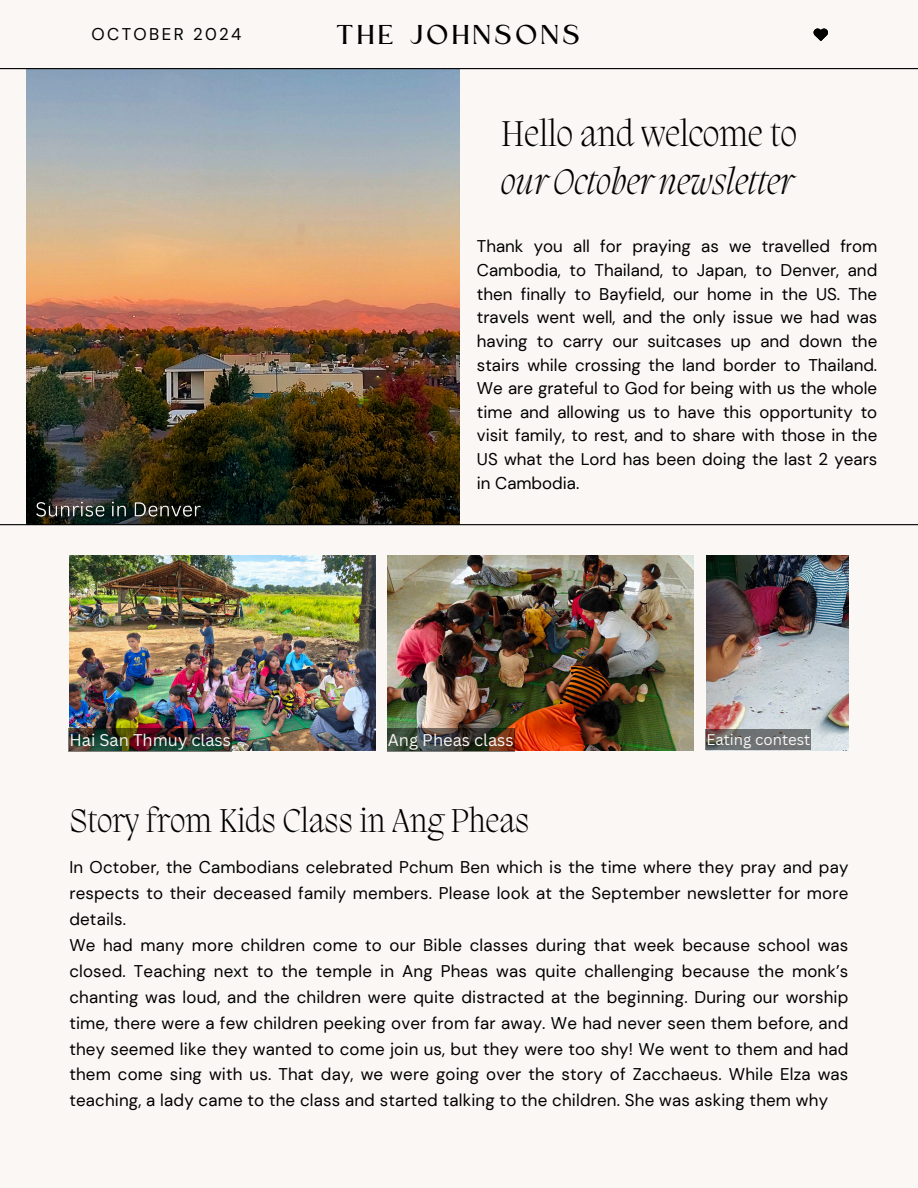
<style>
.page{position:relative;width:918px;height:1188px;background:#faf7f5}
.page>*{position:absolute;margin:0;border:0;box-sizing:border-box;transform-origin:0 0}
.t1{font:italic 200 36.75px "Migra";color:#000}
.t2{font:200 36.75px "Migra";color:#000}
.t3{font:200 33.9px "Migra";color:#000}
.t4{font:25.35px "Kingred Serif";letter-spacing:.14em;color:#000}
.t5{font:16.95px/23.7px "DM Sans";letter-spacing:.01em;color:#000;text-align:justify}
.t6{font:16.95px "DM Sans";letter-spacing:.14em;color:#000}
.t7{font:16.5px "Canva Sans";color:#faf7f5}
.t8{font:15px "Canva Sans";color:#faf7f5}
</style>
<div class="page">
<img style="left:26px;top:69px;width:433px;height:455px">
<hr style="left:0;top:68px;width:918px;height:1px;background:#000">
<hr style="left:0;top:524px;width:918px;height:1px;background:#000">
<svg style="left:814px;top:29px;width:14px;height:12px"></svg>
<img style="left:69px;top:556px;width:306px;height:194px">
<img style="left:388px;top:556px;width:306px;height:194px">
<img style="left:706px;top:556px;width:142px;height:194px">
<img style="left:29px;top:494px;width:178px;height:30px">
<div style="left:69px;top:729px;width:163px;height:23px;background:#000;opacity:.48"></div>
<div style="left:387px;top:729px;width:127px;height:23px;background:#000;opacity:.48"></div>
<div style="left:706px;top:729px;width:105px;height:21px;background:#000;opacity:.48"></div>
<h5 class="t6" style="left:92px;top:23px;width:151px">OCTOBER 2024</h5>
<h1 class="t4" style="left:337px;top:25px;width:245px">THE JOHNSONS</h1>
<h5 class="t2" style="left:501px;top:116px;width:297px">Hello and welcome to</h5>
<p class="t1" style="left:501px;top:164px;width:295px">ourOctober newsletter</p>
<p class="t5" style="left:477px;top:235px;width:402px">Thank you all for praying as we travelled from Cambodia, to Thailand, to Japan, to Denver, and then finally to Bayfield, our home in the US. The travels went well, and the only issue we had was having to carry our suitcases up and down the stairs while crossing the land border to Thailand.<br>We are grateful to God for being with us the whole time and allowing us to have this opportunity to visit family, to rest, and to share with those in the US what the Lord has been doing the last 2 years in Cambodia.</p>
<p class="t7" style="left:69px;top:728px;width:163px">Hai San Thmuy class</p>
<h1 class="t7" style="left:388px;top:728px;width:127px">Ang Pheas class</h1>
<h5 class="t8" style="left:706px;top:729px;width:106px">Eating contest</h5>
<p class="t3" style="left:69px;top:805px;width:461px">Story from Kids Class in Ang Pheas</p>
<h5 class="t5" style="left:69px;top:855px;width:781px;line-height:25.8px;text-align:left">In October, the Cambodians celebrated Pchum Ben which is the time where they pray and pay respects to their deceased family members. Please look at the September newsletter for more details.<br>We had many more children come to our Bible classes during that week because school was closed. Teaching next to the temple in Ang Pheas was quite challenging because the monk’s chanting was loud, and the children were quite distracted at the beginning. During our worship time, there were a few children peeking over from far away. We had never seen them before, and they seemed like they wanted to come join us, but they were too shy! We went to them and had them come sing with us. That day, we were going over the story of Zacchaeus. While Elza was teaching, a lady came to the class and started talking to the children. She was asking them why</h5>
</div>
